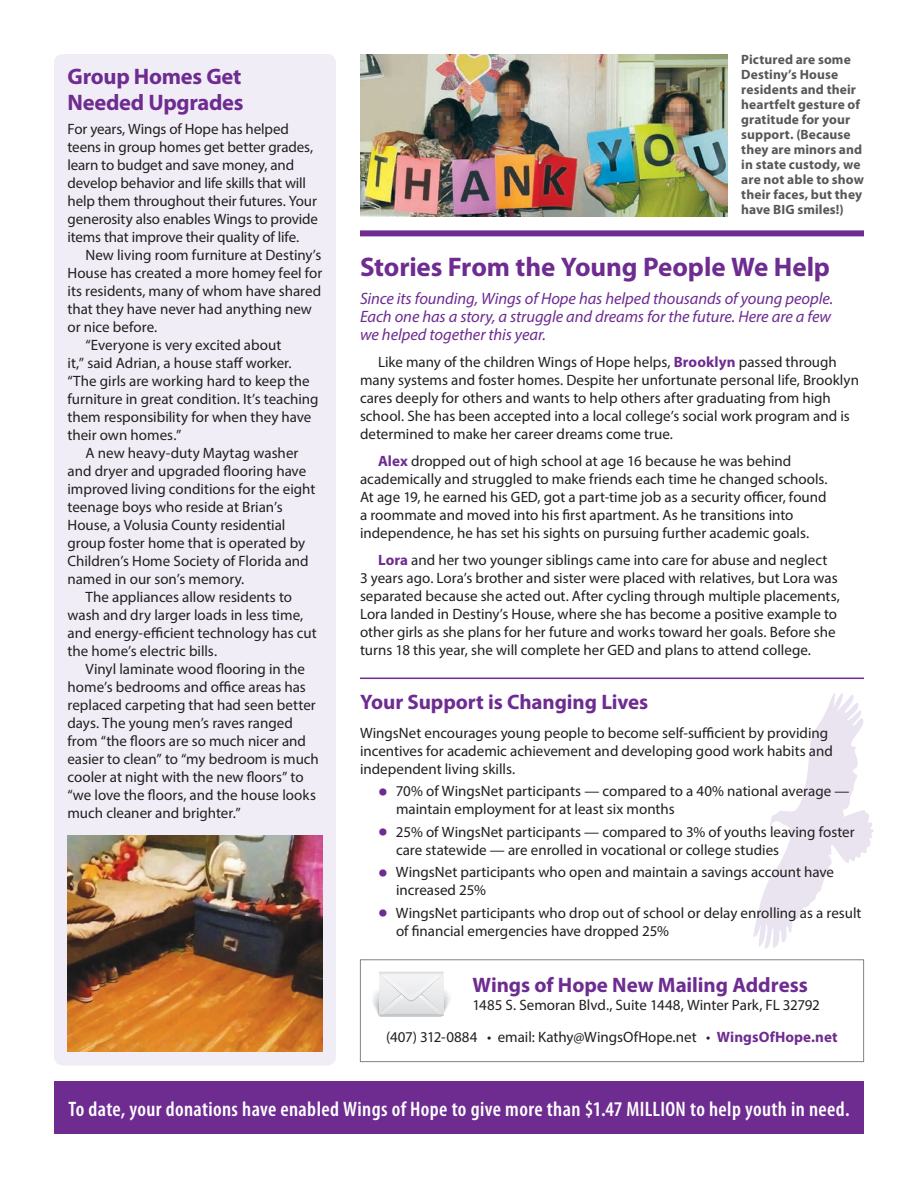
<style>
.page{position:relative;width:918px;height:1188px;background:#fff}
.page>*{position:absolute;margin:0;border:0;box-sizing:border-box;transform-origin:0 0}
.Subhead{font:700 27px "Myriad Pro";letter-spacing:-.005em;color:#6e2c91}
.Subhead-2{font:700 22.5px "Myriad Pro";letter-spacing:-.01em;color:#6e2c91}
.body_copy{font:600 condensed 21px "Myriad Pro";letter-spacing:.015em;color:#fff}
.Subhead-3{font:700 21px "Myriad Pro";letter-spacing:-.005em;color:#6e2c91}
.body_copy-2{font:italic 16.5px/18px "Myriad Pro";letter-spacing:-.005em;color:#6e2c91}
.body_copy-3{font:15px/18px "Myriad Pro";color:#231f20}
.cutline{font:700 13.5px/15px "Myriad Pro";letter-spacing:.01em;color:#57585a}
.s1{font-weight:700;color:#6e2c91}
.s2{font-size:34.5px;color:#6e2c91}
</style>
<div class="page">
<svg style="left:753px;top:693px;width:121px;height:255px"></svg>
<div style="left:54px;top:54px;width:282px;height:1012px;background:#f1edf6;border-radius:9px"></div>
<div style="left:54px;top:1082px;width:810px;height:52px;background:#6e2c91"></div>
<div style="left:360px;top:230px;width:504px;height:6px;background:#6e2c91"></div>
<hr style="left:360px;top:678px;width:504px;height:1px;background:#6e2c91">
<img style="left:360px;top:54px;width:367px;height:163px">
<div style="left:360px;top:959px;width:504px;height:103px;border:1px solid #808285"></div>
<svg style="left:373px;top:972px;width:77px;height:45px"></svg>
<img style="left:68px;top:835px;width:254px;height:216px">
<p class="Subhead-2" style="left:68px;top:62px;width:176px">Group Homes Get</p>
<p class="Subhead-2" style="left:68px;top:88px;width:177px">Needed Upgrades</p>
<p class="body_copy-3" style="left:68px;top:120px;width:252px">For years, Wings of Hope has helped teens in group homes get better grades, learn to budget and save money, and develop behavior and life skills that will help them throughout their futures. Your generosity also enables Wings to provide items that improve their quality of life.</p>
<p class="body_copy-3" style="left:68px;top:246px;width:257px;text-indent:18px">New living room furniture at Destiny’s House has created a more homey feel for its residents, many of whom have shared that they have never had anything new or nice before.</p>
<p class="body_copy-3" style="left:68px;top:336px;width:253px;text-indent:18px">“Everyone is very excited about<br>it,” said Adrian, a house staff worker. “The girls are working hard to keep the furniture in great condition. It’s teaching them responsibility for when they have their own homes.”</p>
<p class="body_copy-3" style="left:68px;top:444px;width:249px;text-indent:18px">A new heavy-duty Maytag washer and dryer and upgraded flooring have improved living conditions for the eight teenage boys who reside at Brian’s House, a Volusia County residential group foster home that is operated by Children’s Home Society of Florida and named in our son’s memory.</p>
<p class="body_copy-3" style="left:68px;top:588px;width:251px;text-indent:18px">The appliances allow residents to wash and dry larger loads in less time, and energy-efficient technology has cut the home’s electric bills.</p>
<p class="body_copy-3" style="left:68px;top:660px;width:253px;text-indent:18px">Vinyl laminate wood flooring in the home’s bedrooms and office areas has replaced carpeting that had seen better days. The young men’s raves ranged from “the floors are so much nicer and easier to clean” to “my bedroom is much cooler at night with the new floors” to “we love the floors, and the house looks much cleaner and brighter.”</p>
<p class="cutline" style="left:741px;top:52px;width:124px">Pictured are some<br>Destiny’s House residents and their heartfelt gesture of gratitude for your support. (Because they are minors and in state custody, we are not able to show their faces, but they have BIG smiles!)</p>
<p class="Subhead" style="left:360px;top:249px;width:472px">Stories From the Young People We Help</p>
<p class="body_copy-2" style="left:360px;top:290px;width:475px">Since its founding, Wings of Hope has helped thousands of young people.<br>Each one has a story, a struggle and dreams for the future. Here are a few we helped together this year.</p>
<p class="body_copy-3" style="left:360px;top:353px;width:501px;text-indent:18px">Like many of the children Wings of Hope helps, <span class="s1">Brooklyn</span> passed through many systems and foster homes. Despite her unfortunate personal life, Brooklyn cares deeply for others and wants to help others after graduating from high school. She has been accepted into a local college’s social work program and is determined to make her career dreams come true.</p>
<p class="body_copy-3" style="left:360px;top:452px;width:469px;text-indent:18px"><span class="s1">Alex</span> dropped out of high school at age 16 because he was behind academically and struggled to make friends each time he changed schools.<br>At age 19, he earned his GED, got a part-time job as a security officer, found a roommate and moved into his first apartment. As he transitions into independence, he has set his sights on pursuing further academic goals.</p>
<p class="body_copy-3" style="left:360px;top:551px;width:481px;text-indent:18px"><span class="s1">Lora</span> and her two younger siblings came into care for abuse and neglect<br>3 years ago. Lora’s brother and sister were placed with relatives, but Lora was separated because she acted out. After cycling through multiple placements, Lora landed in Destiny’s House, where she has become a positive example to other girls as she plans for her future and works toward her goals. Before she turns 18 this year, she will complete her GED and plans to attend college.</p>
<p class="Subhead-3" style="left:360px;top:688px;width:290px">Your Support is Changing Lives</p>
<p class="body_copy-3" style="left:360px;top:723px;width:474px">WingsNet encourages young people to become self-sufficient by providing incentives for academic achievement and developing good work habits and independent living skills.</p>
<p class="body_copy-3" style="left:396px;top:782px;width:455px;text-indent:-18px"><span class="s2">•</span> 70% of WingsNet participants — compared to a 40% national average — maintain employment for at least six months</p>
<p class="body_copy-3" style="left:396px;top:822px;width:460px;text-indent:-18px"><span class="s2">•</span> 25% of WingsNet participants — compared to 3% of youths leaving foster care statewide — are enrolled in vocational or college studies</p>
<p class="body_copy-3" style="left:396px;top:863px;width:440px;text-indent:-18px"><span class="s2">•</span> WingsNet participants who open and maintain a savings account have increased 25%</p>
<p class="body_copy-3" style="left:396px;top:903px;width:467px;text-indent:-18px"><span class="s2">•</span> WingsNet participants who drop out of school or delay enrolling as a result of financial emergencies have dropped 25%</p>
<p class="Subhead-3" style="left:472px;top:972px;width:337px">Wings of Hope New Mailing Address</p>
<p class="body_copy-3" style="left:472px;top:996px;width:349px">1485 S. Semoran Blvd., Suite 1448, Winter Park, FL 32792</p>
<p class="body_copy-3" style="left:386px;top:1028px;width:453px">(407) 312-0884 • email: Kathy@WingsOfHope.net • <span class="s1">WingsOfHope.net</span></p>
<p class="body_copy" style="left:68px;top:1097px;width:783px">To date, your donations have enabled Wings of Hope to give more than $1.47 MILLION to help youth in need.</p>
</div>
